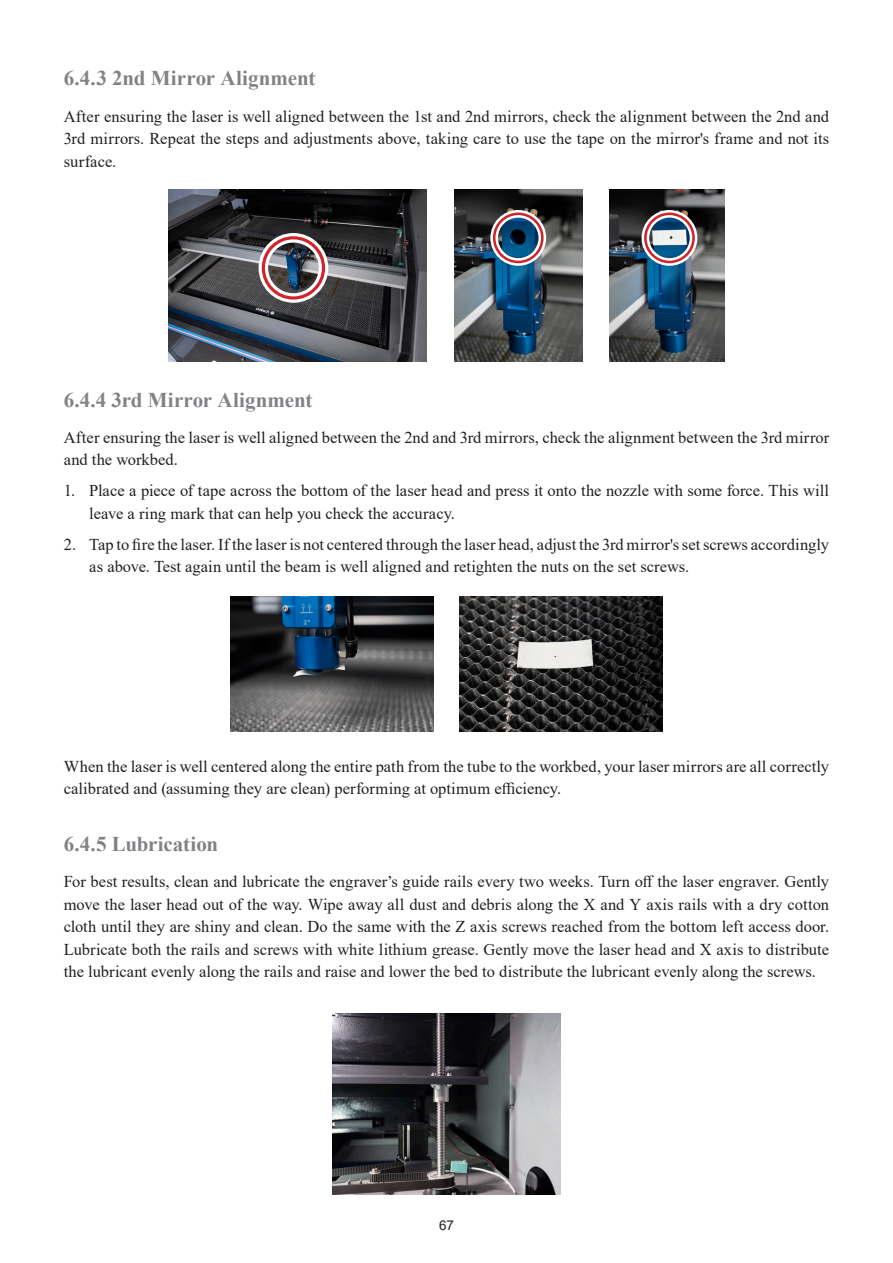
<style>
.page{position:relative;width:893px;height:1263px;background:#fff}
.page>*{position:absolute;margin:0;border:0;box-sizing:border-box;transform-origin:0 0}
.缩进{font:700 21px "Times New Roman";letter-spacing:-.005em;color:#808285}
.缩进-2{font:16.5px/22.5px "Times New Roman";color:#231f20}
.t1{font:13.5px "Arial";color:#231f20}
</style>
<div class="page">
<img style="left:168px;top:189px;width:259px;height:172px">
<img style="left:454px;top:189px;width:128px;height:172px">
<img style="left:610px;top:189px;width:115px;height:172px">
<div style="left:643px;top:212px;width:52px;height:52px;border:4px solid #d1232a;border-radius:50%"></div>
<div style="left:642px;top:210px;width:55px;height:56px;border:3px solid #fff;border-radius:50%"></div>
<div style="left:647px;top:215px;width:45px;height:46px;border:3px solid #fff;border-radius:50%"></div>
<div style="left:492px;top:212px;width:52px;height:52px;border:4px solid #d1232a;border-radius:50%"></div>
<div style="left:490px;top:210px;width:56px;height:56px;border:3px solid #fff;border-radius:50%"></div>
<div style="left:495px;top:215px;width:46px;height:46px;border:3px solid #fff;border-radius:50%"></div>
<div style="left:261px;top:235px;width:65px;height:65px;border:5px solid #d1232a;border-radius:50%"></div>
<div style="left:259px;top:233px;width:69px;height:70px;border:3px solid #fff;border-radius:50%"></div>
<div style="left:265px;top:239px;width:57px;height:57px;border:3px solid #fff;border-radius:50%"></div>
<img style="left:231px;top:596px;width:202px;height:135px">
<img style="left:460px;top:596px;width:202px;height:135px">
<img style="left:332px;top:1013px;width:229px;height:182px">
<p class="缩进" style="left:64px;top:63px;width:253px">6.4.3 2nd Mirror Alignment</p>
<p class="缩进-2" style="left:64px;top:104px;width:767px;text-align:justify">After ensuring the laser is well aligned between the 1st and 2nd mirrors, check the alignment between the 2nd and 3rd mirrors. Repeat the steps and adjustments above, taking care to use the tape on the mirror's frame and not its surface.</p>
<p class="缩进" style="left:64px;top:384px;width:250px">6.4.4 3rd Mirror Alignment</p>
<p class="缩进-2" style="left:64px;top:425px;width:767px">After ensuring the laser is well aligned between the 2nd and 3rd mirrors, check the alignment between the 3rd mirror and the workbed.</p>
<p class="缩进-2" style="left:89px;top:479px;width:741px;text-indent:-26px">1. Place a piece of tape across the bottom of the laser head and press it onto the nozzle with some force. This will leave a ring mark that can help you check the accuracy.</p>
<p class="缩进-2" style="left:89px;top:532px;width:741px;text-indent:-26px">2. Tap to fire the laser. If the laser is not centered through the laser head, adjust the 3rd mirror's set screws accordingly as above. Test again until the beam is well aligned and retighten the nuts on the set screws.</p>
<p class="缩进-2" style="left:64px;top:755px;width:767px">When the laser is well centered along the entire path from the tube to the workbed, your laser mirrors are all correctly calibrated and (assuming they are clean) performing at optimum efficiency.</p>
<p class="缩进" style="left:64px;top:829px;width:156px">6.4.5 Lubrication</p>
<p class="缩进-2" style="left:64px;top:870px;width:767px;text-align:justify">For best results, clean and lubricate the engraver’s guide rails every two weeks. Turn off the laser engraver. Gently move the laser head out of the way. Wipe away all dust and debris along the X and Y axis rails with a dry cotton cloth until they are shiny and clean. Do the same with the Z axis screws reached from the bottom left access door.<br>Lubricate both the rails and screws with white lithium grease. Gently move the laser head and X axis to distribute the lubricant evenly along the rails and raise and lower the bed to distribute the lubricant evenly along the screws.</p>
<p class="t1" style="left:439px;top:1216px;width:16px">67</p>
</div>
